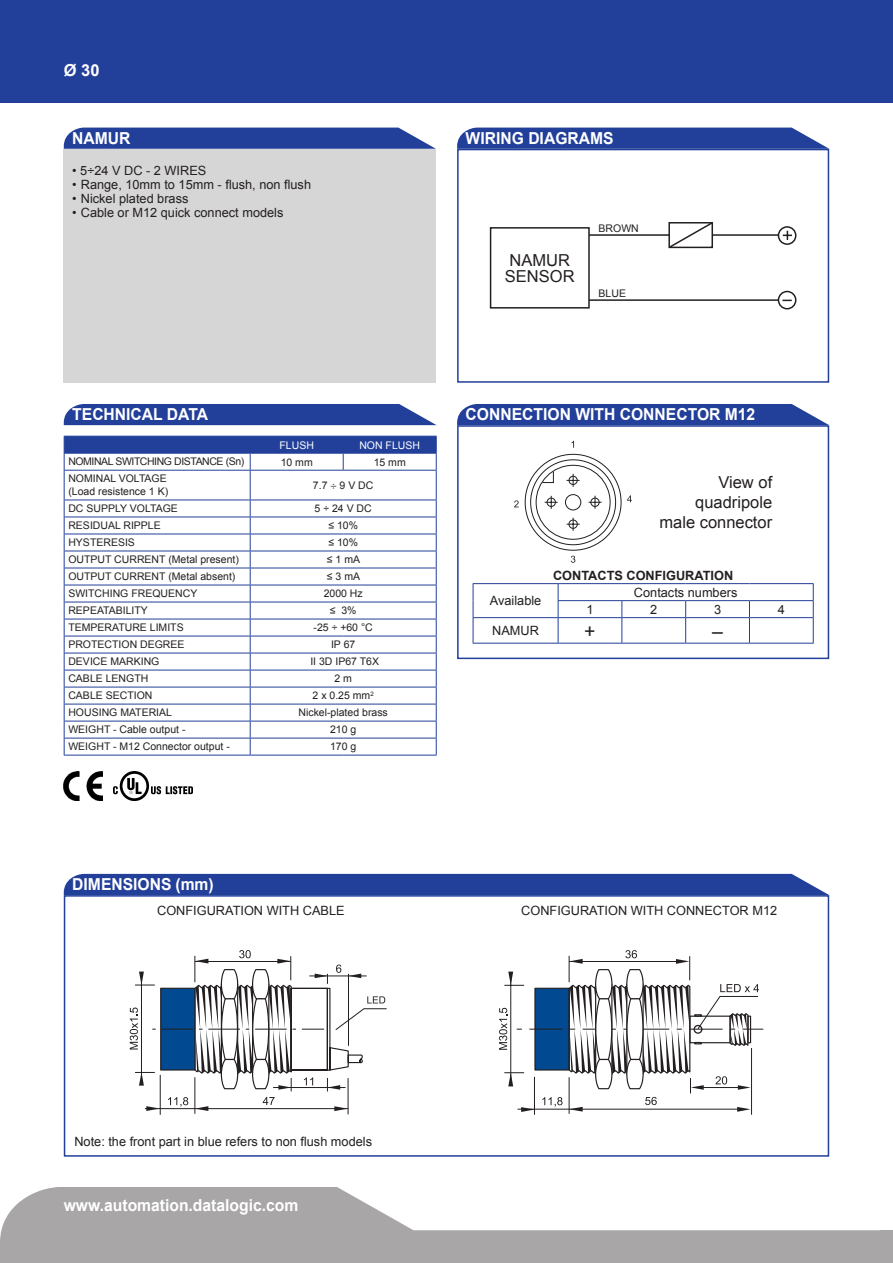
<style>
.page{position:relative;width:893px;height:1263px;background:#fff}
.page>*{position:absolute;margin:0;border:0;box-sizing:border-box;transform-origin:0 0}
.t1{font:19.5px "Arial";color:#231f20}
.t2{font:700 16.5px "Arial";color:#fff;scale:.95 1}
.t3{font:16.5px/19.8px "Arial";color:#231f20;text-align:right}
.t4{font:700 16.5px "Arial";color:#fff}
.t5{font:12.75px "Arial";color:#231f20}
.t6{font:700 12.75px "Arial";color:#231f20}
.t7{font:10.5px/12.6px "Arial";color:#231f20}
.t8{font:10.5px "Arial";letter-spacing:-.04em;color:#231f20}
.t9{font:10.5px "Arial";color:#fff}
.s1{font-family:"Myriad Pro"}
</style>
<div class="page">
<div style="left:0;top:0;width:893px;height:102px;background:#223f99"></div>
<svg style="left:0;top:1187px;width:880px;height:76px;fill:#a8a6a6"></svg>
<div style="left:880px;top:1230px;width:13px;height:33px;background:#a8a6a6"></div>
<div style="left:64px;top:149px;width:372px;height:234px;background:#d7d6d6"></div>
<svg style="left:64px;top:128px;width:372px;height:21px;background:#314ca0"></svg>
<div style="left:64px;top:404px;width:372px;height:21px;background:#223f99"></div>
<svg style="left:64px;top:436px;width:373px;height:319px"></svg>
<hr style="left:64px;top:755px;width:186px;height:1px;background:#223f99">
<hr style="left:250px;top:755px;width:93px;height:1px;background:#223f99">
<hr style="left:343px;top:755px;width:94px;height:1px;background:#223f99">
<div style="left:64px;top:895px;width:765px;height:262px;border:2px solid #223f99"></div>
<div style="left:64px;top:874px;width:765px;height:21px;background:#223f99"></div>
<hr style="left:145px;top:1108px;width:203px;height:1px;background:#231f20">
<hr style="left:195px;top:1077px;width:1px;height:37px;background:#231f20">
<hr style="left:348px;top:1078px;width:1px;height:36px;background:#231f20">
<svg style="left:263px;top:1097px;width:12px;height:8px"></svg>
<svg style="left:195px;top:1106px;width:13px;height:5px"></svg>
<svg style="left:334px;top:1106px;width:14px;height:5px"></svg>
<hr style="left:160px;top:1075px;width:1px;height:40px;background:#231f20">
<svg style="left:168px;top:1097px;width:20px;height:10px"></svg>
<svg style="left:146px;top:1106px;width:14px;height:5px"></svg>
<svg style="left:130px;top:950px;width:257px;height:141px"></svg>
<hr style="left:569px;top:1077px;width:1px;height:37px;background:#231f20">
<hr style="left:534px;top:1077px;width:1px;height:38px;background:#231f20">
<hr style="left:751px;top:1048px;width:1px;height:67px;background:#231f20">
<svg style="left:499px;top:950px;width:264px;height:162px"></svg>
<div style="left:457px;top:425px;width:372px;height:234px;border:2px solid #223f99"></div>
<div style="left:457px;top:404px;width:372px;height:21px;background:#223f99"></div>
<hr style="left:473px;top:583px;width:85px;height:1px;background:#223f99">
<hr style="left:558px;top:583px;width:64px;height:1px;background:#223f99">
<hr style="left:622px;top:583px;width:64px;height:1px;background:#223f99">
<hr style="left:686px;top:583px;width:63px;height:1px;background:#223f99">
<hr style="left:749px;top:583px;width:65px;height:1px;background:#223f99">
<hr style="left:558px;top:600px;width:64px;height:1px;background:#223f99">
<hr style="left:622px;top:600px;width:64px;height:1px;background:#223f99">
<hr style="left:686px;top:600px;width:63px;height:1px;background:#223f99">
<hr style="left:749px;top:600px;width:65px;height:1px;background:#223f99">
<hr style="left:473px;top:617px;width:85px;height:1px;background:#223f99">
<svg style="left:473px;top:584px;width:1px;height:59px"></svg>
<hr style="left:558px;top:617px;width:64px;height:1px;background:#223f99">
<svg style="left:558px;top:584px;width:1px;height:59px"></svg>
<hr style="left:622px;top:617px;width:64px;height:1px;background:#223f99">
<svg style="left:621px;top:601px;width:1px;height:42px"></svg>
<hr style="left:686px;top:617px;width:63px;height:1px;background:#223f99">
<svg style="left:685px;top:601px;width:1px;height:42px"></svg>
<hr style="left:749px;top:617px;width:65px;height:1px;background:#223f99">
<svg style="left:749px;top:601px;width:1px;height:42px"></svg>
<svg style="left:813px;top:584px;width:1px;height:59px"></svg>
<hr style="left:473px;top:643px;width:85px;height:1px;background:#223f99">
<hr style="left:558px;top:643px;width:64px;height:1px;background:#223f99">
<hr style="left:622px;top:643px;width:64px;height:1px;background:#223f99">
<hr style="left:686px;top:643px;width:63px;height:1px;background:#223f99">
<hr style="left:749px;top:643px;width:65px;height:1px;background:#223f99">
<svg style="left:514px;top:441px;width:118px;height:122px"></svg>
<div style="left:457px;top:149px;width:372px;height:234px;border:2px solid #223f99"></div>
<svg style="left:457px;top:128px;width:372px;height:21px;background:#304b9f"></svg>
<div style="left:490px;top:227px;width:100px;height:82px;border:2px solid #231f20"></div>
<svg style="left:777px;top:226px;width:20px;height:84px"></svg>
<hr style="left:589px;top:299px;width:189px;height:2px;background:#231f20">
<hr style="left:589px;top:234px;width:189px;height:2px;background:#231f20">
<svg style="left:667px;top:222px;width:47px;height:27px"></svg>
<img style="left:64px;top:772px;width:39px;height:29px">
<img style="left:114px;top:772px;width:78px;height:28px">
<h2 class="t4" style="left:64px;top:59px;width:37px">Ø 30</h2>
<h2 class="t2" style="left:72px;top:127px;width:63px">NAMUR</h2>
<p class="t5" style="left:72px;top:162px;width:136px">• 5÷24 V DC - 2 WIRES</p>
<p class="t5" style="left:72px;top:176px;width:240px">• Range, 10mm to 15mm - flush, non flush</p>
<p class="t5" style="left:72px;top:190px;width:118px">• Nickel plated brass</p>
<p class="t5" style="left:72px;top:204px;width:213px">• Cable or M12 quick connect models</p>
<h2 class="t2" style="left:72px;top:404px;width:144px">TECHNICAL DATA</h2>
<p class="t9" style="left:279px;top:438px;width:36px">FLUSH</p>
<p class="t9" style="left:359px;top:438px;width:62px">NON FLUSH</p>
<p class="t8" style="left:68px;top:454px;width:177px">NOMINAL SWITCHING DISTANCE (Sn)</p>
<p class="t7" style="left:281px;top:456px;width:34px">10 mm</p>
<p class="t7" style="left:374px;top:456px;width:34px">15 mm</p>
<p class="t7" style="left:68px;top:472px;width:101px">NOMINAL VOLTAGE (Load resistence 1 K)</p>
<p class="t7" style="left:313px;top:479px;width:62px">7.7 <span class="s1">÷</span> 9 V DC</p>
<p class="t7" style="left:68px;top:502px;width:111px">DC SUPPLY VOLTAGE</p>
<p class="t7" style="left:315px;top:502px;width:59px">5 ÷ 24 V DC</p>
<p class="t7" style="left:68px;top:519px;width:94px">RESIDUAL RIPPLE</p>
<p class="t7" style="left:328px;top:519px;width:31px">≤ 10%</p>
<p class="t7" style="left:68px;top:536px;width:68px">HYSTERESIS</p>
<p class="t7" style="left:328px;top:536px;width:31px">≤ 10%</p>
<p class="t7" style="left:68px;top:553px;width:172px">OUTPUT CURRENT (Metal present)</p>
<p class="t7" style="left:327px;top:553px;width:35px">≤ 1 mA</p>
<p class="t7" style="left:68px;top:570px;width:169px">OUTPUT CURRENT (Metal absent)</p>
<p class="t7" style="left:327px;top:570px;width:35px">≤ 3 mA</p>
<p class="t7" style="left:68px;top:587px;width:130px">SWITCHING FREQUENCY</p>
<p class="t7" style="left:324px;top:587px;width:41px">2000 Hz</p>
<p class="t7" style="left:68px;top:604px;width:81px">REPEATABILITY</p>
<p class="t7" style="left:330px;top:604px;width:28px">≤ 3%</p>
<p class="t7" style="left:68px;top:621px;width:117px">TEMPERATURE LIMITS</p>
<p class="t7" style="left:314px;top:621px;width:61px">-25 ÷ +60 °C</p>
<p class="t7" style="left:68px;top:638px;width:118px">PROTECTION DEGREE</p>
<p class="t7" style="left:331px;top:638px;width:26px">IP 67</p>
<p class="t7" style="left:68px;top:655px;width:93px">DEVICE MARKING</p>
<p class="t7" style="left:310px;top:655px;width:70px">II 3D IP67 T6X</p>
<p class="t7" style="left:68px;top:672px;width:81px">CABLE LENGTH</p>
<p class="t7" style="left:334px;top:672px;width:19px">2 m</p>
<p class="t7" style="left:68px;top:689px;width:86px">CABLE SECTION</p>
<p class="t7" style="left:313px;top:689px;width:63px">2 x 0.25 mm<sup>2</sup></p>
<p class="t7" style="left:68px;top:706px;width:105px">HOUSING MATERIAL</p>
<p class="t7" style="left:299px;top:706px;width:91px">Nickel-plated brass</p>
<p class="t7" style="left:68px;top:723px;width:119px">WEIGHT - Cable output -</p>
<p class="t7" style="left:330px;top:723px;width:28px">210 g</p>
<p class="t7" style="left:68px;top:740px;width:163px">WEIGHT - M12 Connector output -</p>
<p class="t7" style="left:330px;top:740px;width:28px">170 g</p>
<h2 class="t2" style="left:466px;top:127px;width:157px">WIRING DIAGRAMS</h2>
<h2 class="t3" style="left:505px;top:252px;width:71px;line-height:16.5px;text-align:left">NAMUR<br>SENSOR</h2>
<p class="t7" style="left:599px;top:222px;width:42px">BROWN</p>
<p class="t7" style="left:599px;top:287px;width:29px">BLUE</p>
<h2 class="t2" style="left:466px;top:404px;width:306px">CONNECTION WITH CONNECTOR M12</h2>
<h2 class="t3" style="left:659px;top:472px;width:114px">View of quadripole male connector</h2>
<p class="t5" style="left:490px;top:592px;width:53px">Available</p>
<p class="t6" style="left:553px;top:567px;width:182px">CONTACTS CONFIGURATION</p>
<p class="t5" style="left:634px;top:584px;width:105px">Contacts numbers</p>
<p class="t5" style="left:586px;top:601px;width:9px">1</p>
<p class="t5" style="left:650px;top:601px;width:9px">2</p>
<p class="t5" style="left:714px;top:601px;width:9px">3</p>
<p class="t5" style="left:778px;top:601px;width:9px">4</p>
<p class="t5" style="left:492px;top:622px;width:48px">NAMUR</p>
<h1 class="t1" style="left:584px;top:618px;width:13px">+</h1>
<h1 class="t1" style="left:712px;top:618px;width:12px">–</h1>
<h2 class="t2" style="left:72px;top:873px;width:150px">DIMENSIONS (mm)</h2>
<p class="t5" style="left:157px;top:902px;width:189px">CONFIGURATION WITH CABLE</p>
<p class="t5" style="left:521px;top:902px;width:257px">CONFIGURATION WITH CONNECTOR M12</p>
<p class="t5" style="left:74px;top:1133px;width:299px">Note: the front part in blue refers to non flush models</p>
<h2 class="t2" style="left:64px;top:1194px;width:248px">www.automation.datalogic.com</h2>
</div>
